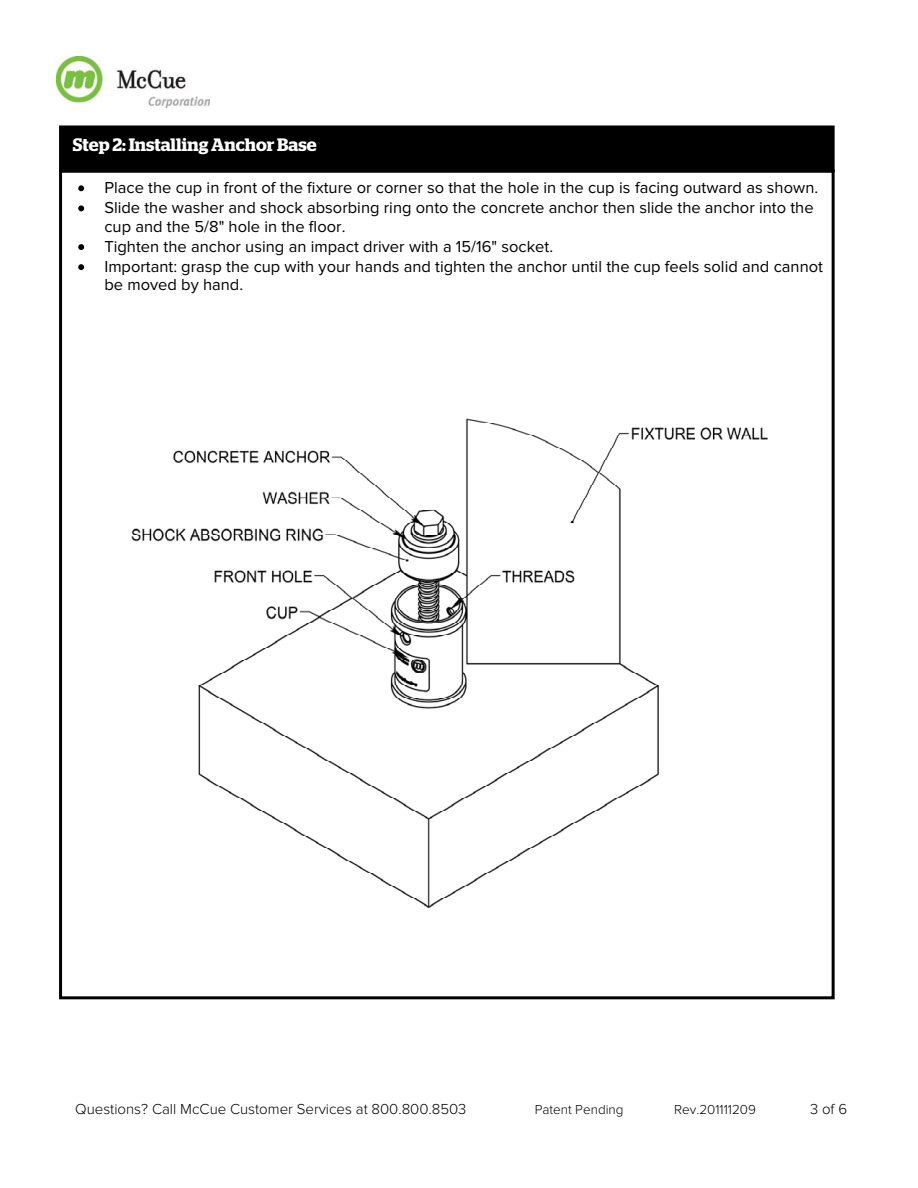
<style>
.page{position:relative;width:918px;height:1188px;background:#fff}
.page>*{position:absolute;margin:0;border:0;box-sizing:border-box;transform-origin:0 0}
.t1{font:600 18px "Stag";color:#fff}
.t2{font:16.5px/19.6px "Proxima Nova";color:#000}
.t3{font:300 15px "Proxima Nova";color:#000}
.t4{font:300 13.5px "Proxima Nova";color:#000}
</style>
<div class="page">
<img style="left:56px;top:56px;width:154px;height:52px">
<img style="left:131px;top:418px;width:637px;height:491px">
<svg style="left:78px;top:185px;width:6px;height:6px"></svg>
<svg style="left:78px;top:205px;width:6px;height:6px"></svg>
<svg style="left:78px;top:244px;width:6px;height:6px"></svg>
<svg style="left:78px;top:264px;width:6px;height:6px"></svg>
<div style="left:61px;top:127px;width:772px;height:44px;background:#000"></div>
<div style="left:59px;top:125px;width:776px;height:47px;border:3px solid #000"></div>
<div style="left:159px;top:481px;width:103px;height:29px;background:#fff"></div>
<p class="t1" style="left:73px;top:134px;width:245px">Step 2: Installing Anchor Base</p>
<p class="t2" style="left:104px;top:178px;width:720px">Place the cup in front of the fixture or corner so that the hole in the cup is facing outward as shown.<br>Slide the washer and shock absorbing ring onto the concrete anchor then slide the anchor into the cup and the 5/8" hole in the floor.<br>Tighten the anchor using an impact driver with a 15/16" socket.<br>Important: grasp the cup with your hands and tighten the anchor until the cup feels solid and cannot</p>
<p class="t2" style="left:104px;top:275px;width:140px">be moved by hand.</p>
<p class="t3" style="left:75px;top:1101px;width:393px">Questions? Call McCue Customer Services at 800.800.8503</p>
<p class="t4" style="left:535px;top:1102px;width:90px">Patent Pending</p>
<p class="t4" style="left:674px;top:1102px;width:83px">Rev.201111209</p>
<p class="t3" style="left:810px;top:1101px;width:39px">3of6</p>
</div>
